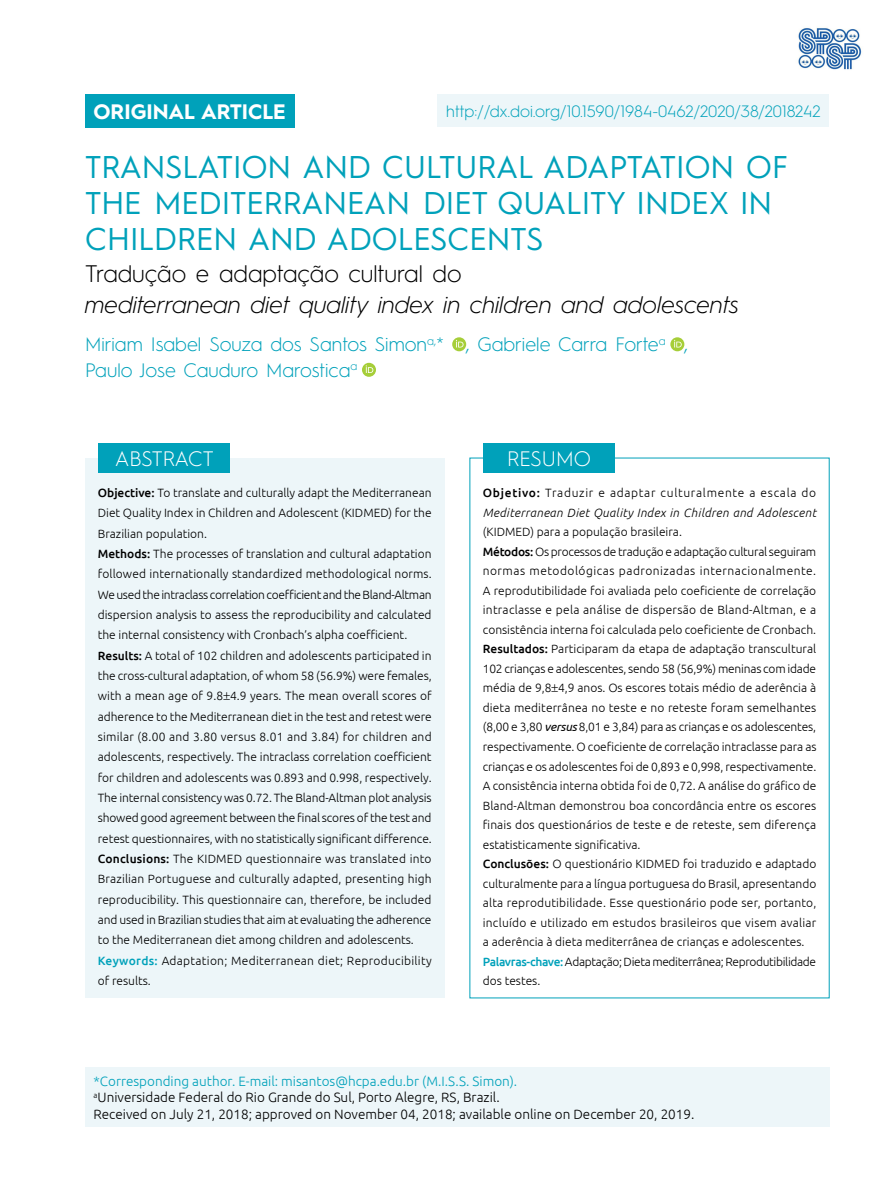
<style>
.page{position:relative;width:893px;height:1191px;background:#fff}
.page>*{position:absolute;margin:0;border:0;box-sizing:border-box;transform-origin:0 0}
.t1{font:31.5px/36px "Hurme Geometric Sans 1";color:#00a1ba}
.t2{font:italic 300 24px "Hurme Geometric Sans 1";color:#000}
.t3{font:300 24px "Hurme Geometric Sans 1";color:#000}
.t4{font:700 21px "Hurme Geometric Sans 1";color:#fff}
.t5{font:300 21px "Hurme Geometric Sans 1";letter-spacing:-.005em;color:#fff}
.t6{font:300 19.5px/25.5px "Hurme Geometric Sans 1";color:#00a1ba}
.t7{font:300 16.5px "Hurme Geometric Sans 1";color:#00a1ba}
.t8{font:300 13.5px/16.2px "Ubuntu";color:#000}
.t9{font:300 12px/20.2px "Ubuntu";color:#000}
.t10{font:italic 300 12px/19.5px "Ubuntu";letter-spacing:.03em;color:#000}
.s1{font-weight:500}
.s2{font-weight:500;color:#00a1ba}
.s3{font-weight:500;font-style:normal}
.s4{font-style:normal}
.s5{font-weight:400;font-style:italic}
.s6{color:#00a1ba}
</style>
<div class="page">
<div style="left:85px;top:1067px;width:744px;height:60px;background:#edf6f9"></div>
<div style="left:452px;top:337px;width:14px;height:14px;background:#a6ce39;border-radius:50%"></div>
<svg style="left:456px;top:340px;width:8px;height:7px"></svg>
<svg style="left:670px;top:337px;width:14px;height:14px"></svg>
<svg style="left:674px;top:340px;width:8px;height:7px"></svg>
<svg style="left:362px;top:363px;width:14px;height:14px"></svg>
<svg style="left:366px;top:365px;width:7px;height:8px"></svg>
<div style="left:85px;top:94px;width:209px;height:33px;background:#00a1ba"></div>
<div style="left:438px;top:94px;width:391px;height:32px;background:#edf6f9"></div>
<img style="left:798px;top:27px;width:64px;height:43px">
<div style="left:85px;top:458px;width:359px;height:539px;background:#edf6f9"></div>
<div style="left:98px;top:443px;width:132px;height:30px;background:#00a1ba"></div>
<div style="left:483px;top:443px;width:132px;height:30px;background:#00a1ba"></div>
<h3 class="t4" style="left:94px;top:97px;width:194px">ORIGINAL ARTICLE</h3>
<h3 class="t7" style="left:446px;top:100px;width:376px">http://dx.doi.org/10.1590/1984-0462/2020/38/2018242</h3>
<h1 class="t1" style="left:85px;top:147px;width:704px">TRANSLATION AND CULTURAL ADAPTATION OF<br>THE MEDITERRANEAN DIET QUALITY INDEX IN<br>CHILDREN AND ADOLESCENTS</h1>
<h2 class="t3" style="left:85px;top:257px;width:378px">Tradução e adaptação cultural do</h2>
<h2 class="t2" style="left:85px;top:288px;width:656px">mediterranean diet quality index in children and adolescents</h2>
<h3 class="t6" style="left:85px;top:330px;width:604px">Miriam Isabel Souza dos Santos Simon<sup>a,</sup>* , Gabriele Carra Forte<sup>a</sup> ,<br>Paulo Jose Cauduro Marostica<sup>a</sup></h3>
<h3 class="t5" style="left:115px;top:444px;width:100px">ABSTRACT</h3>
<h3 class="t5" style="left:507px;top:444px;width:85px">RESUMO</h3>
<p class="t9" style="left:98px;top:482px;width:336px"><span class="s1">Objective:</span> To translate and culturally adapt the Mediterranean Diet Quality Index in Children and Adolescent (KIDMED) for the Brazilian population.<br><span class="s1">Methods:</span> The processes of translation and cultural adaptation followed internationally standardized methodological norms.<br>We used the intraclass correlation coefficient and the Bland-Altman dispersion analysis to assess the reproducibility and calculated the internal consistency with Cronbach’s alpha coefficient.<br><span class="s1">Results:</span> A total of 102 children and adolescents participated in the cross-cultural adaptation, of whom 58 (56.9%) were females, with a mean age of 9.8 4.9 years. The mean overall scores of adherence to the Mediterranean diet in the test and retest were similar (8.00 and 3.80 versus 8.01 and 3.84) for children and adolescents, respectively. The intraclass correlation coefficient for children and adolescents was 0.893 and 0.998, respectively.<br>The internal consistency was 0.72. The Bland-Altman plot analysis showed good agreement between the final scores of the test and retest questionnaires, with no statistically significant difference.<br><span class="s1">Conclusions:</span> The KIDMED questionnaire was translated into Brazilian Portuguese and culturally adapted, presenting high reproducibility. This questionnaire can, therefore, be included and used in Brazilian studies that aim at evaluating the adherence to the Mediterranean diet among children and adolescents.<br><span class="s2">Keywords:</span> Adaptation; Mediterranean diet; Reproducibility of results.</p>
<p class="t10" style="left:483px;top:483px;width:335px"><span class="s3">Objetivo:</span> <span class="s4">Traduzir e adaptar culturalmente a escala do<br></span>Mediterranean Diet Quality Index in Children and Adolescent</p>
<p class="t9" style="left:483px;top:522px;width:335px;line-height:19.5px">(KIDMED) para a população brasileira.<br><span class="s1">Métodos:</span> Os processos de tradução e adaptação cultural seguiram normas metodológicas padronizadas internacionalmente.<br>A reprodutibilidade foi avaliada pelo coeficiente de correlação intraclasse e pela análise de dispersão de Bland-Altman, e a consistência interna foi calculada pelo coeficiente de Cronbach.<br><span class="s1">Resultados:</span> Participaram da etapa de adaptação transcultural 102 crianças e adolescentes, sendo 58 (56,9%) meninas com idade média de 9,8 4,9 anos. Os escores totais médio de aderência à dieta mediterrânea no teste e no reteste foram semelhantes (8,00 e 3,80 <span class="s5">versus</span> 8,01 e 3,84) para as crianças e os adolescentes, respectivamente. O coeficiente de correlação intraclasse para as crianças e os adolescentes foi de 0,893 e 0,998, respectivamente.<br>A consistência interna obtida foi de 0,72. A análise do gráfico de Bland-Altman demonstrou boa concordância entre os escores finais dos questionários de teste e de reteste, sem diferença estatisticamente significativa.<br><span class="s1">Conclusões:</span> O questionário KIDMED foi traduzido e adaptado culturalmente para a língua portuguesa do Brasil, apresentando alta reprodutibilidade. Esse questionário pode ser, portanto, incluído e utilizado em estudos brasileiros que visem avaliar a aderência à dieta mediterrânea de crianças e adolescentes.<br><span class="s2">Palavras-chave:</span> Adaptação; Dieta mediterrânea; Reprodutibilidade dos testes.</p>
<p class="t8" style="left:94px;top:1073px;width:602px"><span class="s6">*Corresponding author. E-mail: misantos@hcpa.edu.br (M.I.S.S. Simon).<br></span><sup>a</sup>Universidade Federal do Rio Grande do Sul, Porto Alegre, RS, Brazil.<br>Received on July 21, 2018; approved on November 04, 2018; available online on December 20, 2019.</p>
</div>
